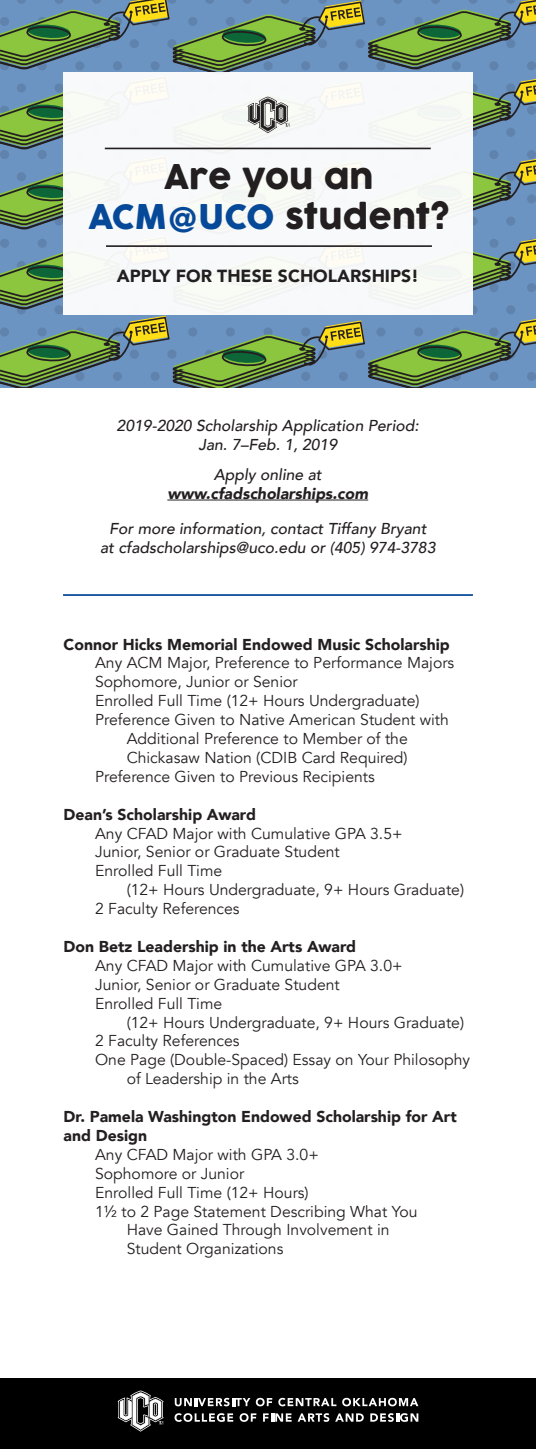
<style>
.page{position:relative;width:536px;height:1449px;background:#fff}
.page>*{position:absolute;margin:0;border:0;box-sizing:border-box;transform-origin:0 0}
.t1{font:900 35px "Avenir";color:#064998}
.t2{font:33.25px "Cocogoose";color:#231f20}
.t3{font:900 17.5px "Avenir";color:#231f20}
.t4{font:15.75px/18.9px "Avenir";color:#231f20}
.t5{font:italic 500 15.75px "Avenir";color:#231f20}
.t6{font:900 15.75px/18.9px "Avenir";color:#231f20}
.t7{font:italic 900 15.75px "Avenir";color:#231f20}
.s1{color:#064998}
</style>
<div class="page">
<hr style="left:167px;top:500px;width:201px;height:1px;background:#231f20">
<svg style="left:0;top:0;width:536px;height:388px"></svg>
<hr style="left:63px;top:594px;width:409px;height:2px;background:#064998">
<div style="left:0;top:1378px;width:536px;height:71px;background:#000"></div>
<svg style="left:175px;top:1398px;width:75px;height:8px"></svg>
<svg style="left:256px;top:1398px;width:16px;height:8px"></svg>
<svg style="left:278px;top:1398px;width:58px;height:8px"></svg>
<svg style="left:342px;top:1398px;width:76px;height:8px"></svg>
<svg style="left:174px;top:1413px;width:59px;height:9px"></svg>
<svg style="left:239px;top:1413px;width:17px;height:9px"></svg>
<svg style="left:263px;top:1413px;width:28px;height:9px"></svg>
<svg style="left:297px;top:1413px;width:32px;height:9px"></svg>
<svg style="left:335px;top:1413px;width:28px;height:9px"></svg>
<svg style="left:370px;top:1413px;width:48px;height:9px"></svg>
<svg style="left:117px;top:1391px;width:47px;height:41px"></svg>
<p class="t2" style="left:164px;top:154px;width:211px">Are you an</p>
<p class="t2" style="left:88px;top:194px;width:362px"><span class="s1">ACM UCO</span> student?</p>
<p class="t1" style="left:169px;top:190px;width:29px">@</p>
<p class="t3" style="left:117px;top:261px;width:303px">APPLY FOR THESE SCHOLARSHIPS!</p>
<p class="t5" style="left:117px;top:417px;width:304px">2019-2020 Scholarship Application Period:</p>
<p class="t5" style="left:198px;top:435px;width:140px">Jan. 7–Feb. 1, 2019</p>
<p class="t5" style="left:214px;top:465px;width:109px">Apply online at</p>
<p class="t7" style="left:167px;top:480px;width:202px">www.cfadscholarships.com</p>
<p class="t5" style="left:109px;top:520px;width:319px">For more information, contact Tiffany Bryant</p>
<p class="t5" style="left:100px;top:538px;width:337px">at cfadscholarships@uco.edu or (405) 974-3783</p>
<p class="t6" style="left:64px;top:634px;width:387px">Connor Hicks Memorial Endowed Music Scholarship</p>
<p class="t4" style="left:95px;top:654px;width:360px">Any ACM Major, Preference to Performance Majors</p>
<p class="t4" style="left:95px;top:673px;width:204px">Sophomore, Junior or Senior</p>
<p class="t4" style="left:95px;top:692px;width:326px">Enrolled Full Time (12+ Hours Undergraduate)</p>
<p class="t4" style="left:95px;top:711px;width:355px">Preference Given to Native American Student with</p>
<p class="t4" style="left:127px;top:729px;width:282px">Additional Preference to Member of the</p>
<p class="t4" style="left:127px;top:748px;width:282px">Chickasaw Nation (CDIB Card Required)</p>
<p class="t4" style="left:95px;top:767px;width:281px">Preference Given to Previous Recipients</p>
<p class="t6" style="left:64px;top:804px;width:194px">Dean’s Scholarship Award</p>
<p class="t4" style="left:95px;top:824px;width:309px">Any CFAD Major with Cumulative GPA 3.5+</p>
<p class="t4" style="left:95px;top:843px;width:246px">Junior, Senior or Graduate Student</p>
<p class="t4" style="left:127px;top:862px;width:339px;text-indent:-32px">Enrolled Full Time<br>(12+ Hours Undergraduate, 9+ Hours Graduate)</p>
<p class="t4" style="left:95px;top:900px;width:146px">2 Faculty References</p>
<p class="t6" style="left:64px;top:937px;width:294px">Don Betz Leadership in the Arts Award</p>
<p class="t4" style="left:95px;top:956px;width:309px">Any CFAD Major with Cumulative GPA 3.0+</p>
<p class="t4" style="left:95px;top:975px;width:246px">Junior, Senior or Graduate Student</p>
<p class="t4" style="left:95px;top:994px;width:129px">Enrolled Full Time</p>
<p class="t4" style="left:127px;top:1013px;width:339px">(12+ Hours Undergraduate, 9+ Hours Graduate)</p>
<p class="t4" style="left:95px;top:1032px;width:146px">2 Faculty References</p>
<p class="t4" style="left:95px;top:1051px;width:376px">One Page (Double-Spaced) Essay on Your Philosophy</p>
<p class="t4" style="left:127px;top:1070px;width:174px">of Leadership in the Arts</p>
<p class="t6" style="left:64px;top:1107px;width:394px">Dr. Pamela Washington Endowed Scholarship for Art and Design</p>
<p class="t4" style="left:95px;top:1145px;width:225px">Any CFAD Major with GPA 3.0+</p>
<p class="t4" style="left:95px;top:1164px;width:151px">Sophomore or Junior</p>
<p class="t4" style="left:95px;top:1183px;width:215px">Enrolled Full Time (12+ Hours)</p>
<p class="t4" style="left:95px;top:1202px;width:324px">1½ to 2 Page Statement Describing What You</p>
<p class="t4" style="left:127px;top:1221px;width:264px">Have Gained Through Involvement in</p>
<p class="t4" style="left:127px;top:1240px;width:158px">Student Organizations</p>
</div>
